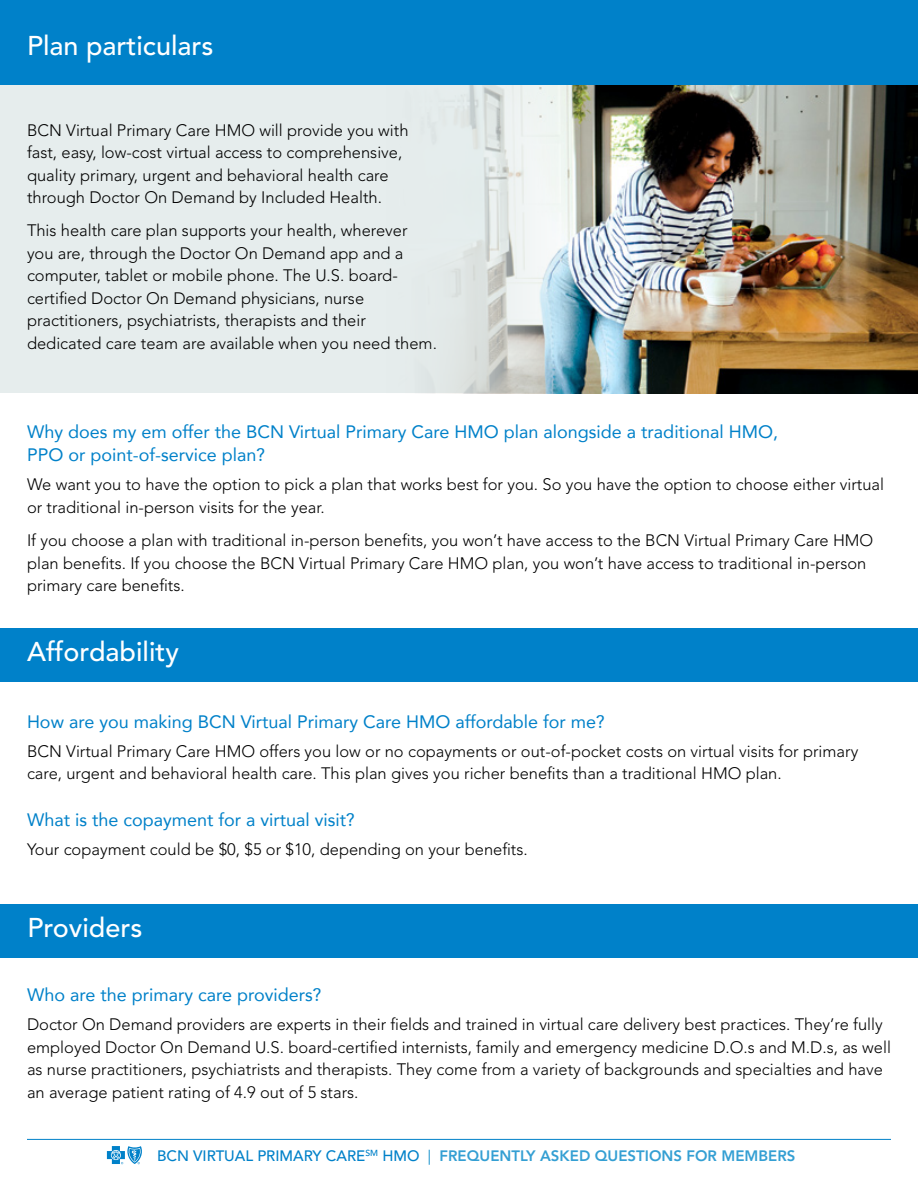
<style>
.page{position:relative;width:918px;height:1188px;background:#fff}
.page>*{position:absolute;margin:0;border:0;box-sizing:border-box;transform-origin:0 0}
.t1{font:500 27px "Avenir LT Std";color:#fff}
.t2{font:18px/22.5px "Avenir";color:#0081c9}
.t3{font:300 16.5px/22.5px "Avenir LT Std";color:#000}
.t4{font:800 15px "Avenir LT Std";color:#349fd3}
.s1{font-weight:500;color:#0081c9}
.s2{font-weight:500}
</style>
<div class="page">
<hr style="left:27px;top:1139px;width:864px;height:1px;background:#0081c9">
<svg style="left:107px;top:1146px;width:35px;height:18px"></svg>
<div style="left:0;top:628px;width:918px;height:54px;background:#0081c9"></div>
<div style="left:0;top:78px;width:918px;height:315px;background:#e6eded"></div>
<div style="left:0;top:904px;width:918px;height:54px;background:#0081c9"></div>
<img style="left:287px;top:84px;width:631px;height:309px">
<div style="left:0;top:0;width:918px;height:84px;background:#0081c9"></div>
<h1 class="t1" style="left:27px;top:30px;width:188px">Plan particulars</h1>
<p class="t3" style="left:27px;top:119px;width:383px">BCN Virtual Primary Care HMO will provide you with fast, easy, low-cost virtual access to comprehensive, quality primary, urgent and behavioral health care through Doctor On Demand by Included Health.</p>
<p class="t3" style="left:27px;top:220px;width:411px">This health care plan supports your health, wherever you are, through the Doctor On Demand app and a computer, tablet or mobile phone. The U.S. board&shy;certified Doctor On Demand physicians, nurse practitioners, psychiatrists, therapists and their dedicated care team are available when you need them.</p>
<p class="t2" style="left:27px;top:420px;width:753px">Why does my em offer the BCN Virtual Primary Care HMO plan alongside a traditional HMO,<br>PPO or point-of-service plan?</p>
<p class="t3" style="left:27px;top:473px;width:859px">We want you to have the option to pick a plan that works best for you. So you have the option to choose either virtual or traditional in-person visits for the year.</p>
<p class="t3" style="left:27px;top:529px;width:848px">If you choose a plan with traditional in-person benefits, you won’t have access to the BCN Virtual Primary Care HMO plan benefits. If you choose the BCN Virtual Primary Care HMO plan, you won’t have access to traditional in-person primary care benefits.</p>
<h1 class="t1" style="left:27px;top:636px;width:153px">Affordability</h1>
<p class="t2" style="left:27px;top:710px;width:579px">How are you making BCN Virtual Primary Care HMO affordable for me?</p>
<p class="t3" style="left:27px;top:740px;width:833px">BCN Virtual Primary Care HMO offers you low or no copayments or out-of-pocket costs on virtual visits for primary care, urgent and behavioral health care. This plan gives you richer benefits than a traditional HMO plan.</p>
<p class="t2" style="left:27px;top:808px;width:329px">What is the copayment for a virtual visit?</p>
<p class="t3" style="left:27px;top:839px;width:502px">Your copayment could be $0, $5 or $10, depending on your benefits.</p>
<h1 class="t1" style="left:27px;top:912px;width:117px">Providers</h1>
<p class="t2" style="left:27px;top:983px;width:296px">Who are the primary care providers?</p>
<p class="t3" style="left:27px;top:1014px;width:865px">Doctor On Demand providers are experts in their fields and trained in virtual care delivery best practices. They’re fully employed Doctor On Demand U.S. board-certified internists, family and emergency medicine D.O.s and M.D.s, as well as nurse practitioners, psychiatrists and therapists. They come from a variety of backgrounds and specialties and have an average patient rating of 4.9 out of 5 stars.</p>
<p class="t4" style="left:157px;top:1147px;width:640px"><span class="s1">BCN VIRTUAL PRIMARY CARE</span><sup>SM</sup> <span class="s1">HMO</span> <span class="s2">|</span> FREQUENTLY ASKED QUESTIONS FOR MEMBERS</p>
</div>
